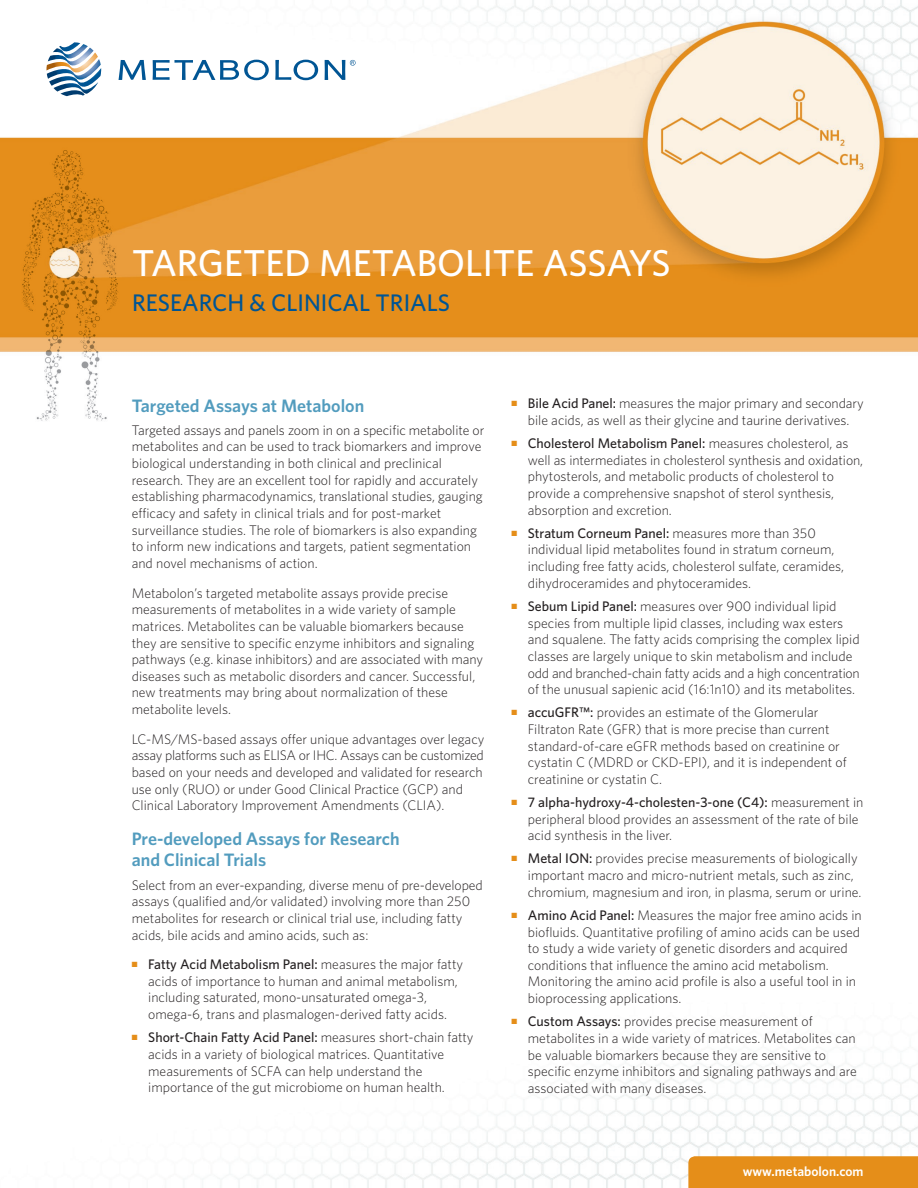
<style>
.page{position:relative;width:918px;height:1188px;background:#fff}
.page>*{position:absolute;margin:0;border:0;box-sizing:border-box;transform-origin:0 0}
.t1{font:500 37.5px "Whitney";color:#fff}
.t2{font:500 24px "Whitney";color:#005594}
.t3{font:600 18px/21.6px "Whitney";color:#529cbe}
.t4{font:300 13.8px/16.6px "Whitney";color:#231f20}
.t5{font:600 13.5px "Whitney";color:#fff}
.s1{font-weight:500}
</style>
<div class="page">
<img style="left:0;top:0;width:918px;height:1188px">
<svg style="left:119px;top:60px;width:27px;height:20px"></svg>
<svg style="left:153px;top:60px;width:116px;height:20px"></svg>
<svg style="left:275px;top:60px;width:43px;height:20px"></svg>
<svg style="left:325px;top:60px;width:31px;height:20px"></svg>
<svg style="left:46px;top:42px;width:55px;height:54px"></svg>
<div style="left:688px;top:1156px;width:230px;height:32px;background:#e58e19"></div>
<p class="t1" style="left:132px;top:238px;width:540px">TARGETED METABOLITE ASSAYS</p>
<p class="t2" style="left:132px;top:287px;width:320px">RESEARCH &amp; CLINICAL TRIALS</p>
<p class="t3" style="left:132px;top:394px;width:234px">Targeted Assays at Metabolon</p>
<p class="t4" style="left:132px;top:421px;width:354px">Targeted assays and panels zoom in on a specific metabolite or metabolites and can be used to track biomarkers and improve biological understanding in both clinical and preclinical research. They are an excellent tool for rapidly and accurately establishing pharmacodynamics, translational studies, gauging efficacy and safety in clinical trials and for post-market surveillance studies. The role of biomarkers is also expanding to inform new indications and targets, patient segmentation and novel mechanisms of action.</p>
<p class="t4" style="left:132px;top:584px;width:353px">Metabolon’s targeted metabolite assays provide precise measurements of metabolites in a wide variety of sample matrices. Metabolites can be valuable biomarkers because they are sensitive to specific enzyme inhibitors and signaling pathways (e.g. kinase inhibitors) and are associated with many diseases such as metabolic disorders and cancer. Successful, new treatments may bring about normalization of these metabolite levels.</p>
<p class="t4" style="left:132px;top:730px;width:354px">LC-MS/MS-based assays offer unique advantages over legacy assay platforms such as ELISA or IHC. Assays can be customized based on your needs and developed and validated for research use only (RUO) or under Good Clinical Practice (GCP) and Clinical Laboratory Improvement Amendments (CLIA).</p>
<p class="t3" style="left:132px;top:827px;width:270px">Pre-developed Assays for Research and Clinical Trials</p>
<p class="t4" style="left:132px;top:876px;width:353px">Select from an ever-expanding, diverse menu of pre-developed assays (qualified and/or validated) involving more than 250 metabolites for research or clinical trial use, including fatty acids, bile acids and amino acids, such as:</p>
<p class="t4" style="left:148px;top:956px;width:316px;text-indent:-16px"><sup>■</sup> <span class="s1">Fatty Acid Metabolism Panel:</span> measures the major fatty acids of importance to human and animal metabolism, including saturated, mono-unsaturated omega-3, omega-6, trans and plasmalogen-derived fatty acids.</p>
<p class="t4" style="left:148px;top:1029px;width:327px;text-indent:-16px"><sup>■</sup> <span class="s1">Short-Chain Fatty Acid Panel:</span> measures short-chain fatty acids in a variety of biological matrices. Quantitative measurements of SCFA can help understand the importance of the gut microbiome on human health.</p>
<p class="t4" style="left:511px;top:395px;width:354px;text-align:center"><sup>■</sup> <span class="s1">Bile Acid Panel:</span> measures the major primary and secondary bile acids, as well as their glycine and taurine derivatives.</p>
<p class="t4" style="left:528px;top:435px;width:337px;text-indent:-16px"><sup>■</sup> <span class="s1">Cholesterol Metabolism Panel:</span> measures cholesterol, as well as intermediates in cholesterol synthesis and oxidation, phytosterols, and metabolic products of cholesterol to provide a comprehensive snapshot of sterol synthesis, absorption and excretion.</p>
<p class="t4" style="left:528px;top:524px;width:318px;text-indent:-16px"><sup>■</sup> <span class="s1">Stratum Corneum Panel:</span> measures more than 350 individual lipid metabolites found in stratum corneum, including free fatty acids, cholesterol sulfate, ceramides, dihydroceramides and phytoceramides.</p>
<p class="t4" style="left:528px;top:597px;width:333px;text-indent:-16px"><sup>■</sup> <span class="s1">Sebum Lipid Panel:</span> measures over 900 individual lipid species from multiple lipid classes, including wax esters and squalene. The fatty acids comprising the complex lipid classes are largely unique to skin metabolism and include odd and branched-chain fatty acids and a high concentration of the unusual sapienic acid (16:1n10) and its metabolites.</p>
<p class="t4" style="left:528px;top:704px;width:320px;text-indent:-16px"><sup>■</sup> <span class="s1">accuGFR™:</span> provides an estimate of the Glomerular Filtraton Rate (GFR) that is more precise than current standard-of-care eGFR methods based on creatinine or cystatin C (MDRD or CKD-EPI), and it is independent of creatinine or cystatin C.</p>
<p class="t4" style="left:528px;top:793px;width:337px;text-indent:-16px"><sup>■</sup> <span class="s1">7 alpha-hydroxy-4-cholesten-3-one (C4):</span> measurement in peripheral blood provides an assessment of the rate of bile acid synthesis in the liver.</p>
<p class="t4" style="left:528px;top:850px;width:335px;text-indent:-16px"><sup>■</sup> <span class="s1">Metal ION:</span> provides precise measurements of biologically important macro and micro-nutrient metals, such as zinc, chromium, magnesium and iron, in plasma, serum or urine.</p>
<p class="t4" style="left:528px;top:906px;width:335px;text-indent:-16px"><sup>■</sup> <span class="s1">Amino Acid Panel:</span> Measures the major free amino acids in biofluids. Quantitative profiling of amino acids can be used to study a wide variety of genetic disorders and acquired conditions that influence the amino acid metabolism.<br>Monitoring the amino acid profile is also a useful tool in in bioprocessing applications.</p>
<p class="t4" style="left:528px;top:1013px;width:330px;text-indent:-16px"><sup>■</sup> <span class="s1">Custom Assays:</span> provides precise measurement of metabolites in a wide variety of matrices. Metabolites can be valuable biomarkers because they are sensitive to specific enzyme inhibitors and signaling pathways and are associated with many diseases.</p>
<p class="t5" style="left:743px;top:1163px;width:122px">www.metabolon.com</p>
</div>
